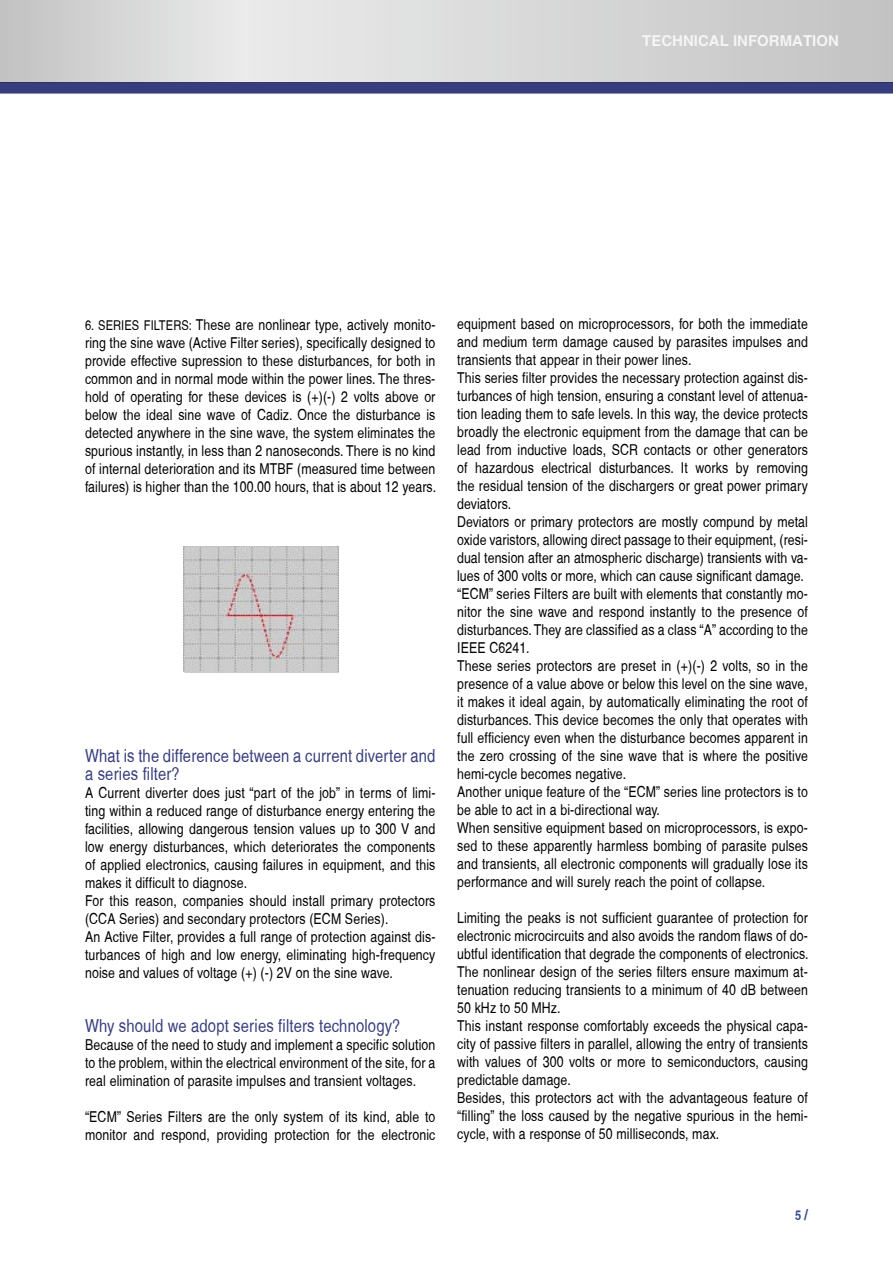
<style>
.page{position:relative;width:893px;height:1263px;background:#fff}
.page>*{position:absolute;margin:0;border:0;box-sizing:border-box;transform-origin:0 0}
.t1{font:condensed 18px/18px "Helvetica";letter-spacing:.01em;color:#383e7d}
.t2{font:condensed 15px/18px "Helvetica";letter-spacing:.01em;color:#000}
.t3{font:700 15px "Helvetica";color:#f5f5f4}
.t4{font:700 condensed 13.5px "Helvetica";color:#384b88}
.s1{font-size:13.5px}
.s2{font-size:15px}
</style>
<div class="page">
<img style="left:183px;top:546px;width:156px;height:127px">
<svg style="left:3px;top:0;width:890px;height:82px;background:#d6d6d6"></svg>
<hr style="left:0;top:0;width:3px;height:82px;background:#c2c2c3">
<svg style="left:0;top:82px;width:893px;height:12px;background:#3e4480"></svg>
<p class="t3" style="left:642px;top:32px;width:198px">TECHNICAL INFORMATION</p>
<p class="t2" style="left:85px;top:316px;width:353px;text-align:justify"><span class="s1">6. SERIES FILTERS:</span> These are nonlinear type, actively monito&shy;ring the sine wave (Active Filter series), specifically designed to provide effective supression to these disturbances, for both in common and in normal mode within the power lines. The thres&shy;hold of operating for these devices is (+)(-) 2 volts above or below the ideal sine wave of Cadiz. Once the disturbance is detected anywhere in the sine wave, the system eliminates the spurious instantly, in less than 2 nanoseconds. There is no kind of internal deterioration and its MTBF (measured time between failures) is higher than the 100.00 hours, that is about 12 years.</p>
<p class="t1" style="left:85px;top:747px;width:352px">What is the difference between a current diverter and a series filter?</p>
<p class="t2" style="left:85px;top:784px;width:352px">A Current diverter does just “part of the job” in terms of limi&shy;ting within a reduced range of disturbance energy entering the facilities, allowing dangerous tension values up to 300 V and low energy disturbances, which deteriorates the components of applied electronics, causing failures in equipment, and this makes it difficult to diagnose.<br>For this reason, companies should install primary protectors (CCA Series) and secondary protectors (ECM Series).<br>An Active Filter, provides a full range of protection against dis&shy;turbances of high and low energy, eliminating high-frequency noise and values of voltage (+) (-) 2V on the sine wave.</p>
<p class="t1" style="left:85px;top:1017px;width:317px">Why should we adopt series filters technology?</p>
<p class="t2" style="left:85px;top:1036px;width:352px;text-align:justify">Because of the need to study and implement a specific solution to the problem, within the electrical environment of the site, for a real elimination of parasite impulses and transient voltages.</p>
<p class="t2" style="left:85px;top:1108px;width:352px">“ECM” Series Filters are the only system of its kind, able to monitor and respond, providing protection for the electronic</p>
<p class="t2" style="left:457px;top:315px;width:352px">equipment based on microprocessors, for both the immediate and medium term damage caused by parasites impulses and transients that appear in their power lines.<br>This series filter provides the necessary protection against dis&shy;turbances of high tension, ensuring a constant level of attenua&shy;tion leading them to safe levels. In this way, the device protects broadly the electronic equipment from the damage that can be lead from inductive loads, SCR contacts or other generators of hazardous electrical disturbances. It works by removing the residual tension of the dischargers or great power primary deviators.<br>Deviators or primary protectors are mostly compund by metal oxide varistors, allowing direct passage to their equipment, (resi&shy;dual tension after an atmospheric discharge) transients with va&shy;lues of 300 volts or more, which can cause significant damage. “ECM” series Filters are built with elements that constantly mo&shy;nitor the sine wave and respond instantly to the presence of disturbances. They are classified as a class “A” according to the IEEE C6241.<br>These series protectors are preset in (+)(-) 2 volts, so in the presence of a value above or below this level on the sine wave, it makes it ideal again, by automatically eliminating the root of disturbances. This device becomes the only that operates with full efficiency even when the disturbance becomes apparent in the zero crossing of the sine wave that is where the positive hemi-cycle becomes negative.<br>Another unique feature of the “ECM” series line protectors is to be able to act in a bi-directional way.<br>When sensitive equipment based on microprocessors, is expo&shy;sed to these apparently harmless bombing of parasite pulses and transients, all electronic components will gradually lose its performance and will surely reach the point of collapse.</p>
<p class="t2" style="left:457px;top:909px;width:353px">Limiting the peaks is not sufficient guarantee of protection for electronic microcircuits and also avoids the random flaws of do&shy;ubtful identification that degrade the components of electronics.<br>The nonlinear design of the series filters ensure maximum at&shy;tenuation reducing transients to a minimum of 40 dB between 50 kHz to 50 MHz.<br>This instant response comfortably exceeds the physical capa&shy;city of passive filters in parallel, allowing the entry of transients with values of 300 volts or more to semiconductors, causing predictable damage.<br>Besides, this protectors act with the advantageous feature of “filling” the loss caused by the negative spurious in the hemi&shy;cycle, with a response of 50 milliseconds, max.</p>
<p class="t4" style="left:795px;top:1206px;width:14px">5 <span class="s2">/</span></p>
</div>
